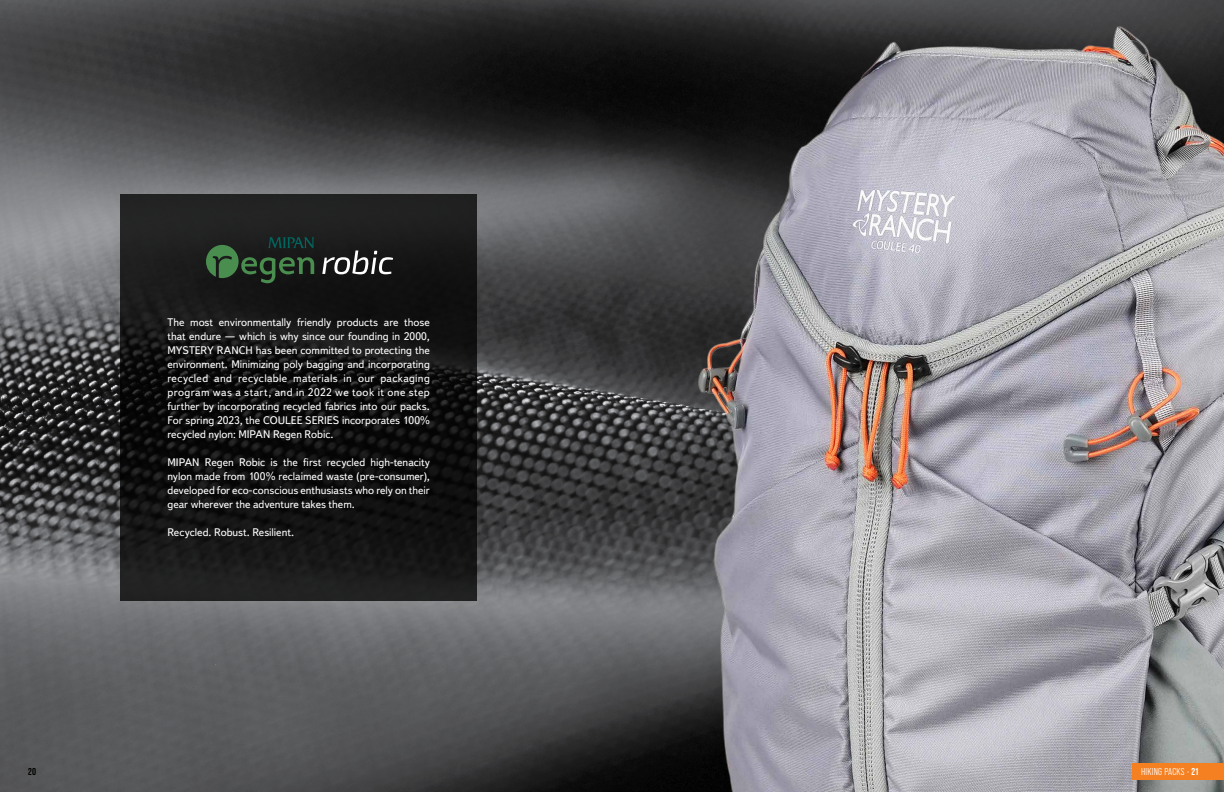
<style>
.page{position:relative;width:1224px;height:792px;background:#fff}
.page>*{position:absolute;margin:0;border:0;box-sizing:border-box;transform-origin:0 0}
.t1{font:11px/14px "Textbook New";color:#fff;text-align:justify}
.t2{font:10px "Bebas Neue Pro Middle";letter-spacing:.03em;color:#fff}
.t3{font:700 10px "Bebas Neue Pro";color:#000}
.s1{font-family:"Bebas Neue Pro";font-weight:700}
</style>
<div class="page">
<img style="left:0;top:0;width:1224px;height:792px">
<svg style="left:121px;top:194px;width:356px;height:406px;background:#141515"></svg>
<svg style="left:322px;top:251px;width:71px;height:23px"></svg>
<svg style="left:206px;top:237px;width:108px;height:46px;background:#253c2a"></svg>
<img style="left:553px;top:26px;width:671px;height:766px">
<div style="left:1132px;top:763px;width:92px;height:17px;background:#f58021"></div>
<p class="t1" style="left:167px;top:316px;width:264px">The most environmentally friendly products are those that endure — which is why since our founding in 2000, MYSTERY RANCH has been committed to protecting the environment. Minimizing poly bagging and incorporating recycled and recyclable materials in our packaging program was a start, and in 2022 we took it one step further by incorporating recycled fabrics into our packs.<br>For spring 2023, the COULEE SERIES incorporates 100% recycled nylon: MIPAN Regen Robic.</p>
<p class="t1" style="left:167px;top:456px;width:264px">MIPAN Regen Robic is the first recycled high-tenacity nylon made from 100% reclaimed waste (pre-consumer), developed for eco-conscious enthusiasts who rely on their gear wherever the adventure takes them.</p>
<p class="t1" style="left:167px;top:526px;width:128px">Recycled. Robust. Resilient.</p>
<p class="t3" style="left:28px;top:766px;width:10px">20</p>
<p class="t2" style="left:1141px;top:766px;width:59px">HIKING PACKS - <span class="s1">21</span></p>
</div>
